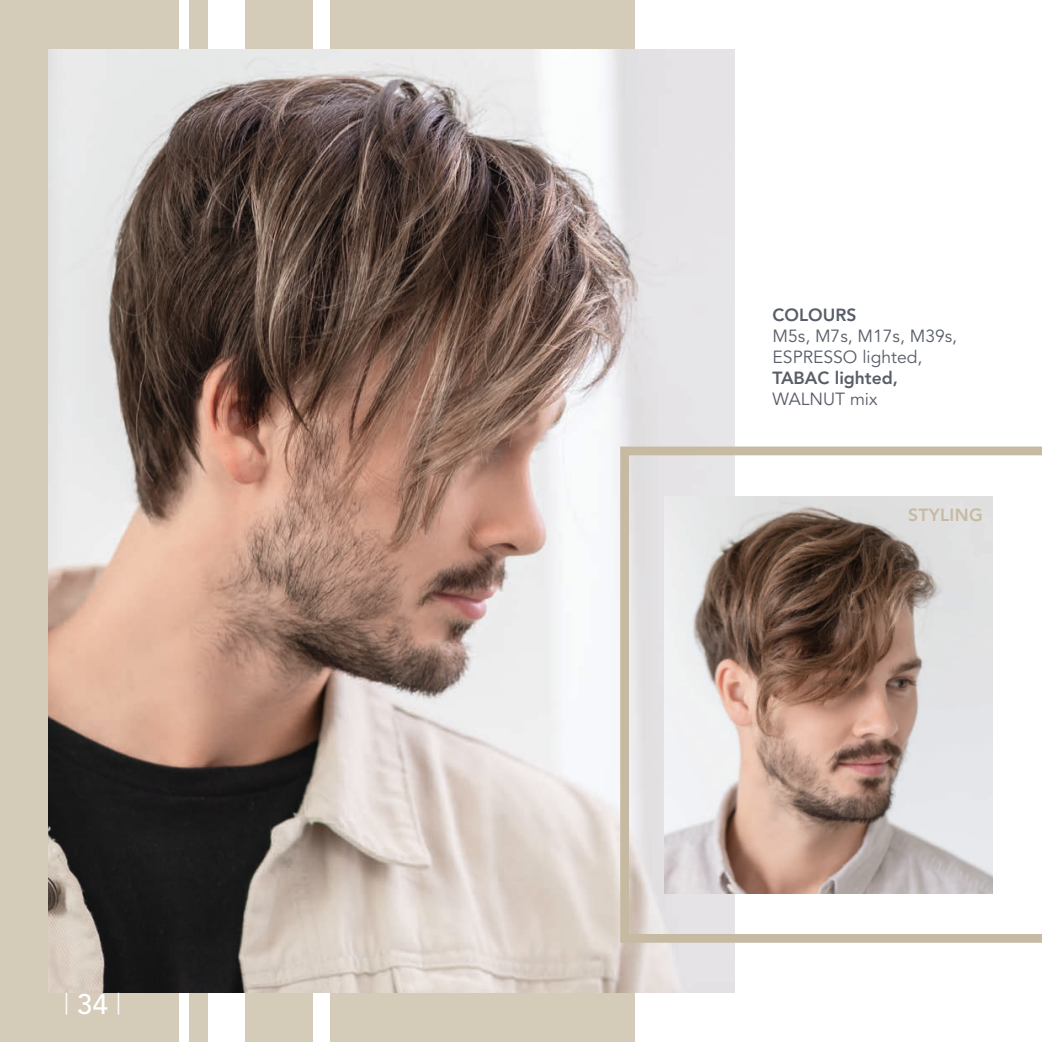
<style>
.page{position:relative;width:1042px;height:1042px;background:#fff}
.page>*{position:absolute;margin:0;border:0;box-sizing:border-box;transform-origin:0 0}
.t1{font:300 28px "Avenir";color:#fff}
.t2{font:17.5px/21px "Avenir";color:#585d68}
.t3{font:800 17.5px "Avenir";letter-spacing:.02em;color:#c7baa3}
.s1{font-weight:500}
.s2{font-weight:800}
</style>
<div class="page">
<div style="left:331px;top:0;width:304px;height:1042px;background:#d4cbb9"></div>
<div style="left:245px;top:0;width:68px;height:1042px;background:#d4cbb9"></div>
<div style="left:189px;top:0;width:18px;height:1042px;background:#d4cbb9"></div>
<div style="left:0;top:0;width:179px;height:1042px;background:#d4cbb9"></div>
<img style="left:49px;top:49px;width:685px;height:943px">
<svg style="left:620px;top:446px;width:422px;height:497px"></svg>
<img style="left:665px;top:496px;width:327px;height:397px">
<p class="t1" style="left:63px;top:988px;width:60px">| <span class="s1">34</span> |</p>
<p class="t2" style="left:772px;top:305px;width:186px"><span class="s2">COLOURS<br></span>M5s, M7s, M17s, M39s,<br>ESPRESSO lighted,<br><span class="s2">TABAC lighted,<br></span>WALNUT mix</p>
<p class="t3" style="left:908px;top:504px;width:76px">STYLING</p>
</div>
